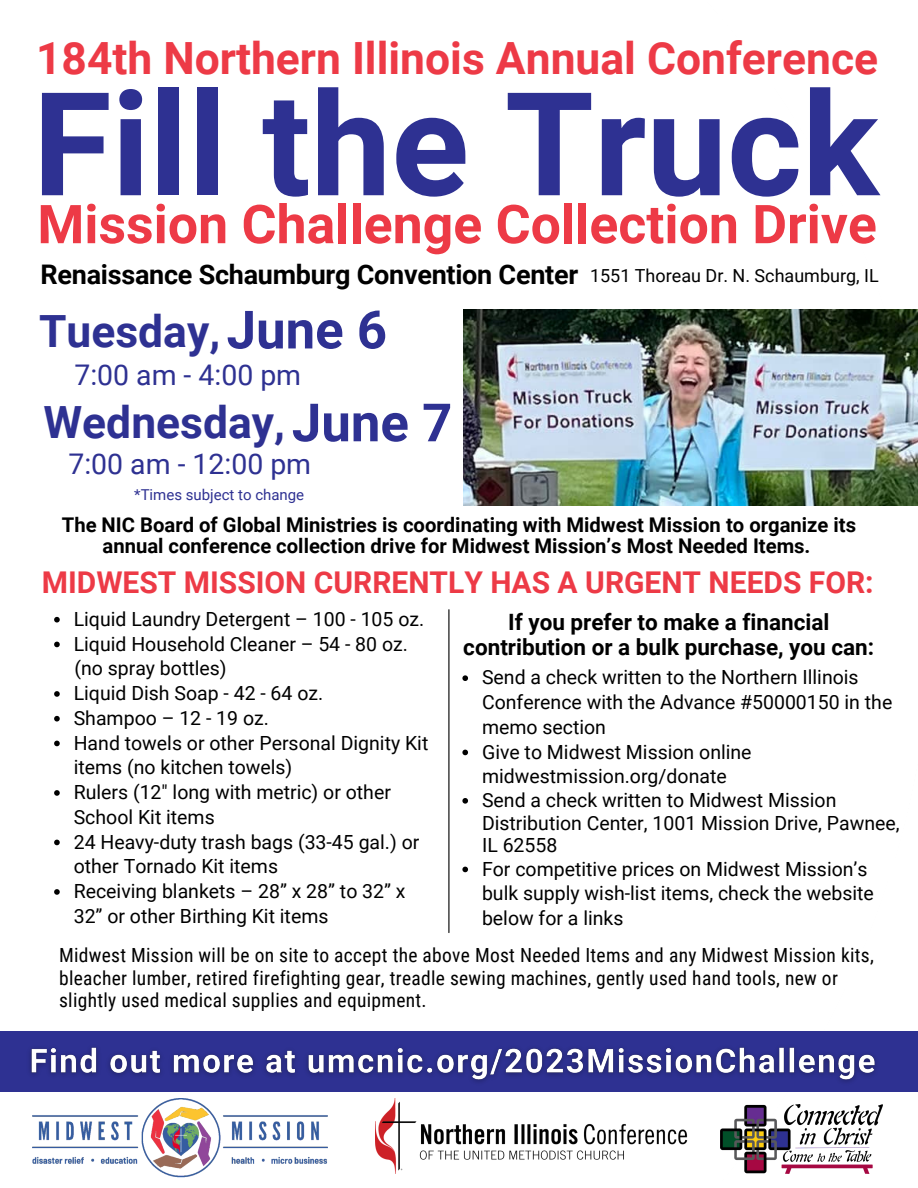
<style>
.page{position:relative;width:918px;height:1188px;background:#fff}
.page>*{position:absolute;margin:0;border:0;box-sizing:border-box;transform-origin:0 0}
.t1{font:700 144px "Roboto";color:#2e3192}
.t2{font:700 53.55px "Roboto";color:#ed3a46}
.t3{font:700 44.4px "Roboto";color:#ed3a46}
.t4{font:700 44.4px "Roboto";color:#2e3192}
.t5{font:700 30px "Roboto";color:#ed3a46}
.t6{font:28.5px "Roboto";color:#2e3192}
.t7{font:700 27px "Roboto";letter-spacing:-.01em;color:#000}
.t8{font:700 22.5px/24.8px "Roboto";color:#000;text-align:center}
.t9{font:700 20.25px/21.3px "Roboto";color:#000;text-align:center}
.t10{font:19.5px/24.8px "Roboto";color:#000}
.t11{font:19.5px/22.5px "Roboto Condensed";letter-spacing:.015em;color:#000}
.t12{font:15px "Roboto";color:#2e3192}
.s1{font-weight:400;font-size:18px}
.s2{font-size:52.8px}
</style>
<div class="page">
<img style="left:376px;top:1099px;width:312px;height:74px">
<div style="left:0;top:1031px;width:918px;height:61px;background:#2e3192"></div>
<hr style="left:448px;top:610px;width:1px;height:323px;background:#000">
<img style="left:464px;top:310px;width:454px;height:195px">
<img style="left:32px;top:1099px;width:295px;height:79px">
<img style="left:720px;top:1104px;width:162px;height:69px">
<svg style="left:54px;top:617px;width:6px;height:6px"></svg>
<svg style="left:54px;top:642px;width:6px;height:5px"></svg>
<svg style="left:54px;top:691px;width:6px;height:6px"></svg>
<svg style="left:54px;top:716px;width:6px;height:6px"></svg>
<svg style="left:54px;top:741px;width:6px;height:5px"></svg>
<svg style="left:54px;top:790px;width:6px;height:6px"></svg>
<svg style="left:54px;top:840px;width:6px;height:5px"></svg>
<svg style="left:54px;top:889px;width:6px;height:6px"></svg>
<img style="left:29px;top:1047px;width:847px;height:35px">
<svg style="left:462px;top:675px;width:6px;height:6px"></svg>
<svg style="left:462px;top:750px;width:6px;height:5px"></svg>
<svg style="left:462px;top:798px;width:6px;height:6px"></svg>
<svg style="left:462px;top:867px;width:6px;height:5px"></svg>
<h3 class="t3" style="left:36px;top:33px;width:844px">184th Northern Illinois Annual Conference</h3>
<h1 class="t1" style="left:33px;top:62px;width:848px">Fill the Truck</h1>
<h2 class="t2" style="left:37px;top:194px;width:841px">Mission Challenge Collection Drive</h2>
<h3 class="t7" style="left:41px;top:258px;width:840px">Renaissance Schaumburg Convention Center <span class="s1">1551 Thoreau Dr. N. Schaumburg, IL</span></h3>
<h3 class="t4" style="left:39px;top:306px;width:349px">Tuesday,<span class="s2">June 6</span></h3>
<h3 class="t6" style="left:74px;top:358px;width:228px">7:00 am - 4:00 pm</h3>
<h3 class="t4" style="left:43px;top:397px;width:410px">Wednesday,<span class="s2">June 7</span></h3>
<h3 class="t6" style="left:68px;top:448px;width:244px">7:00 am - 12:00 pm</h3>
<p class="t12" style="left:134px;top:486px;width:172px">*Times subject to change</p>
<p class="t9" style="left:62px;top:514px;width:796px">The NIC Board of Global Ministries is coordinating with Midwest Mission to organize its annual conference collection drive for Midwest Mission’s Most Needed Items.</p>
<h3 class="t5" style="left:42px;top:565px;width:833px">MIDWEST MISSION CURRENTLY HAS A URGENT NEEDS FOR:</h3>
<p class="t10" style="left:74px;top:607px;width:352px">Liquid Laundry Detergent – 100 - 105 oz.<br>Liquid Household Cleaner – 54 - 80 oz.</p>
<p class="t10" style="left:74px;top:681px;width:356px">Liquid Dish Soap - 42 - 64 oz.<br>Shampoo – 12 - 19 oz.<br>Hand towels or other Personal Dignity Kit items (no kitchen towels)<br>Rulers (12" long with metric) or other<br>School Kit items<br>24 Heavy-duty trash bags (33-45 gal.) or other Tornado Kit items<br>Receiving blankets – 28” x 28” to 32” x<br>32” or other Birthing Kit items</p>
<p class="t10" style="left:74px;top:656px;width:154px">(no spray bottles)</p>
<p class="t8" style="left:463px;top:610px;width:412px">If you prefer to make a financial contribution or a bulk purchase, you can:</p>
<p class="t10" style="left:482px;top:666px;width:419px;line-height:24px">Send a check written to the Northern Illinois Conference with the Advance #50000150 in the memo section<br>Give to Midwest Mission online midwestmission.org/donate<br>Send a check written to Midwest Mission Distribution Center, 1001 Mission Drive, Pawnee, IL 62558<br>For competitive prices on Midwest Mission’s bulk supply wish-list items, check the website below for a links</p>
<p class="t11" style="left:59px;top:944px;width:816px">Midwest Mission will be on site to accept the above Most Needed Items and any Midwest Mission kits, bleacher lumber, retired firefighting gear, treadle sewing machines, gently used hand tools, new or slightly used medical supplies and equipment.</p>
</div>
